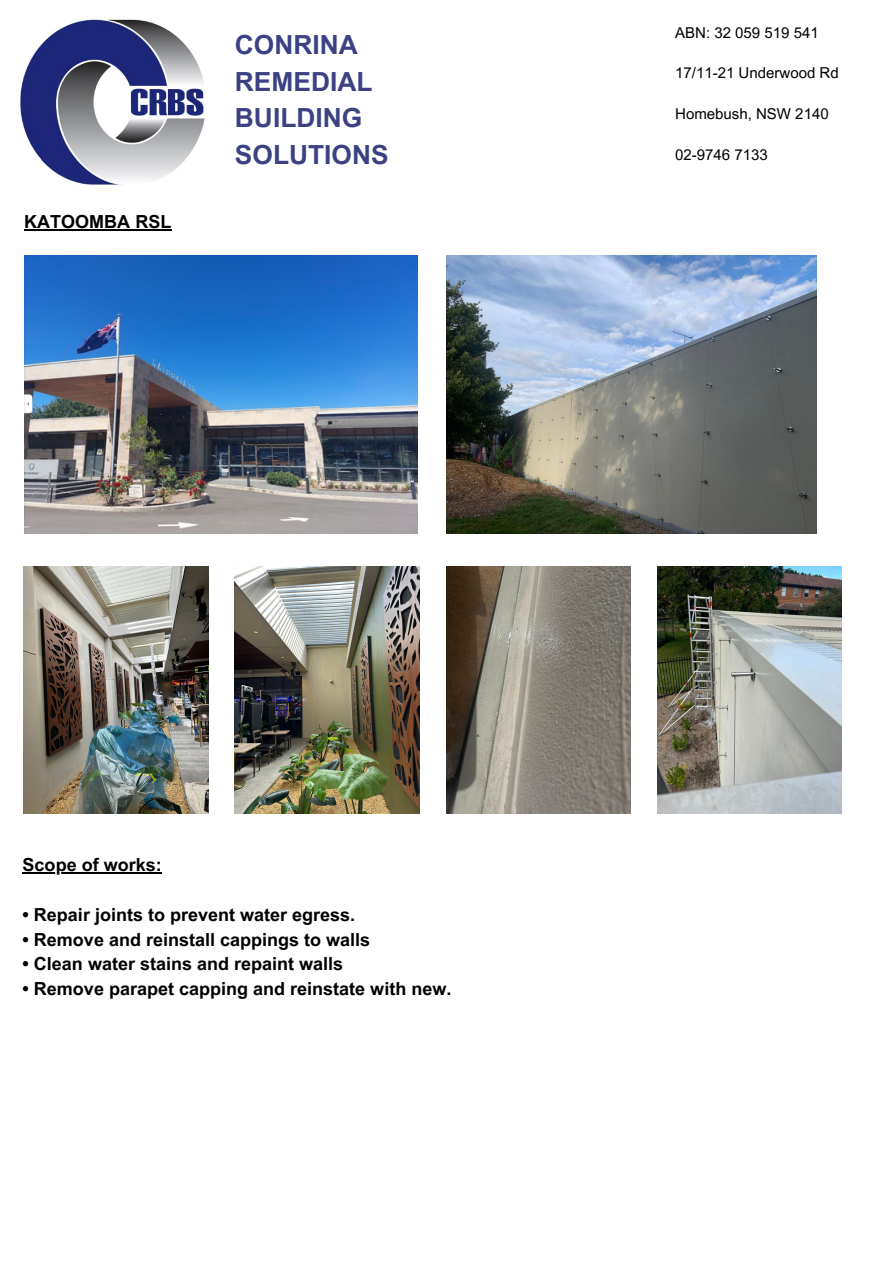
<style>
.page{position:relative;width:894px;height:1264px;background:#fff}
.page>*{position:absolute;margin:0;border:0;box-sizing:border-box;transform-origin:0 0}
.t1{font:700 26.4px/36.8px "Arial MT Pro";color:#3c4184}
.t2{font:700 18px "Arial MT Pro";color:#000}
.t3{font:15px "Arial MT Pro";color:#000}
</style>
<div class="page">
<img style="left:20px;top:19px;width:185px;height:166px">
<img style="left:23px;top:566px;width:185px;height:247px">
<img style="left:235px;top:566px;width:184px;height:247px">
<img style="left:446px;top:256px;width:370px;height:278px">
<img style="left:446px;top:566px;width:184px;height:247px">
<img style="left:657px;top:566px;width:184px;height:247px">
<img style="left:24px;top:256px;width:393px;height:278px">
<hr style="left:24px;top:230px;width:147px;height:1px;background:#000">
<hr style="left:23px;top:872px;width:139px;height:1px;background:#000">
<p class="t2" style="left:24px;top:215px;width:148px">KATOOMBA RSL</p>
<p class="t1" style="left:235px;top:30px;width:155px">CONRINA<br>REMEDIAL<br>BUILDING<br>SOLUTIONS</p>
<p class="t3" style="left:675px;top:27px;width:145px">ABN: 32 059 519 541</p>
<p class="t3" style="left:675px;top:68px;width:165px">17/11-21 Underwood Rd</p>
<p class="t3" style="left:675px;top:108px;width:155px">Homebush, NSW 2140</p>
<p class="t3" style="left:675px;top:149px;width:94px">02-9746 7133</p>
<h3 class="t2" style="left:23px;top:858px;width:141px">Scope of works:</h3>
<h3 class="t2" style="left:23px;top:907px;width:334px">• Repair joints to prevent water egress.</h3>
<h3 class="t2" style="left:23px;top:932px;width:349px">• Remove and reinstall cappings to walls</h3>
<h3 class="t2" style="left:23px;top:957px;width:322px">• Clean water stains and repaint walls</h3>
<h3 class="t2" style="left:23px;top:982px;width:430px">• Remove parapet capping and reinstate with new.</h3>
</div>
